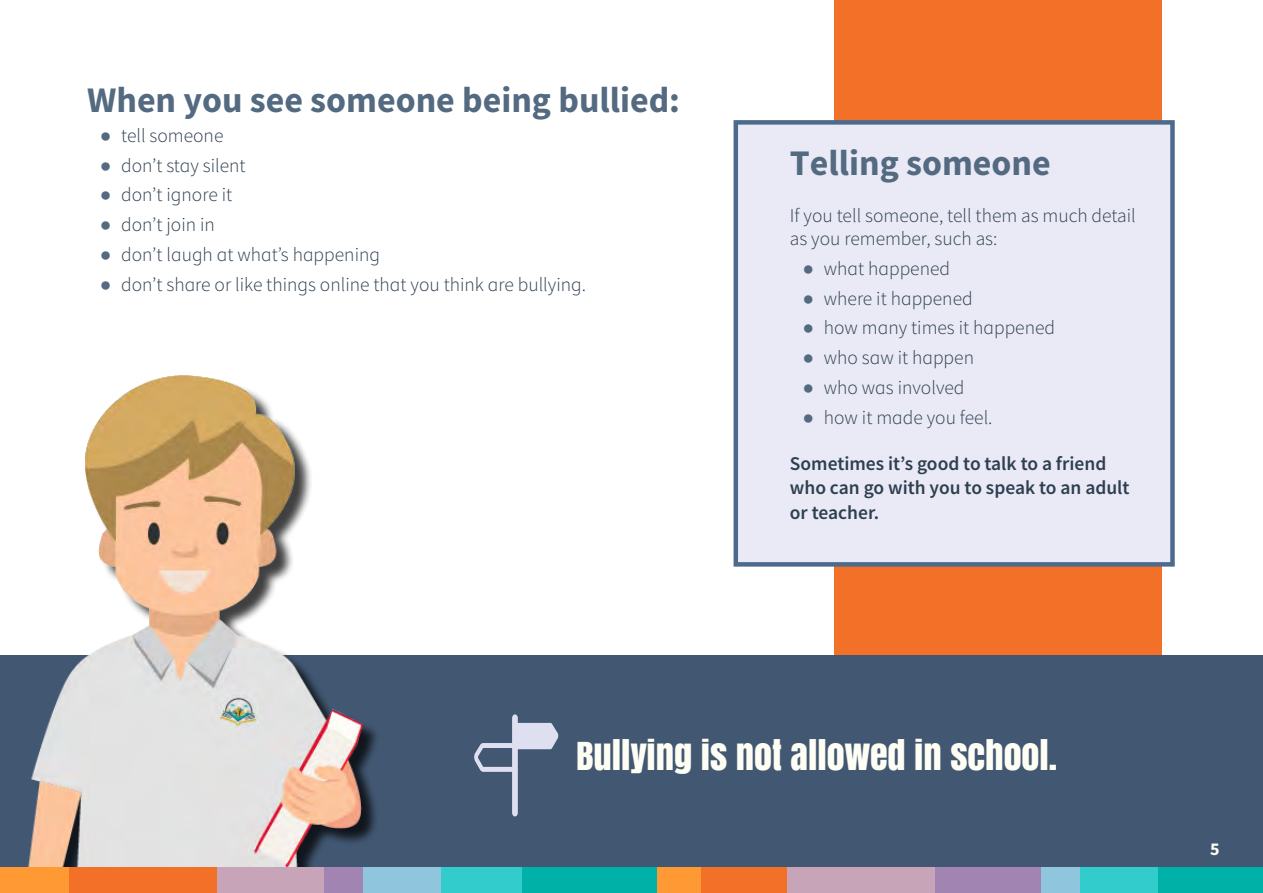
<style>
.page{position:relative;width:1263px;height:893px;background:#fff}
.page>*{position:absolute;margin:0;border:0;box-sizing:border-box;transform-origin:0 0}
.t1{font:700 36px "Source Sans Pro";color:#546a81}
.t2{font:36px "Anton";color:#fffef4}
.t3{font:300 19.5px/23.4px "Source Sans Pro";color:#2e3f4f}
.t4{font:600 19.5px/23.4px "Source Sans Pro";color:#2e3f4f}
.t5{font:700 18px "Source Sans Pro";color:#fffef4}
.s1{font-family:"Arial";font-weight:700;color:#546a81}
</style>
<div class="page">
<div style="left:834px;top:0;width:328px;height:672px;background:#f37029"></div>
<div style="left:0;top:656px;width:1263px;height:237px;background:#425872"></div>
<div style="left:733px;top:120px;width:442px;height:447px;background:#eaeaf6;border:4px solid #4c6b8c"></div>
<svg style="left:474px;top:714px;width:84px;height:102px"></svg>
<div style="left:27px;top:378px;width:353px;height:515px;background:#000;opacity:.75"></div>
<img style="left:24px;top:375px;width:338px;height:492px">
<div style="left:0;top:867px;width:70px;height:26px;background:#f93"></div>
<div style="left:698px;top:867px;width:90px;height:26px;background:#f37029"></div>
<div style="left:362px;top:867px;width:81px;height:26px;background:#8fc6de"></div>
<div style="left:1079px;top:867px;width:82px;height:26px;background:#3cc"></div>
<div style="left:217px;top:867px;width:107px;height:26px;background:#c8a4b9"></div>
<div style="left:934px;top:867px;width:108px;height:26px;background:#a184b2"></div>
<div style="left:520px;top:867px;width:142px;height:26px;background:#00b1a8"></div>
<div style="left:69px;top:867px;width:148px;height:26px;background:#f37029"></div>
<div style="left:787px;top:867px;width:148px;height:26px;background:#c8a4b9"></div>
<div style="left:441px;top:867px;width:81px;height:26px;background:#3cc"></div>
<div style="left:1158px;top:867px;width:105px;height:26px;background:#00b1a8"></div>
<div style="left:324px;top:867px;width:38px;height:26px;background:#a184b2"></div>
<div style="left:1042px;top:867px;width:38px;height:26px;background:#8fc6de"></div>
<div style="left:657px;top:867px;width:43px;height:26px;background:#f93"></div>
<p class="t1" style="left:87px;top:76px;width:594px">When you see someone being bullied:</p>
<p class="t3" style="left:100px;top:124px;width:125px"><span class="s1">●</span> tell someone</p>
<p class="t3" style="left:100px;top:153px;width:147px"><span class="s1">●</span> don’t stay silent</p>
<p class="t3" style="left:100px;top:183px;width:134px"><span class="s1">●</span> don’t ignore it</p>
<p class="t3" style="left:100px;top:213px;width:117px"><span class="s1">●</span> don’t join in</p>
<p class="t3" style="left:100px;top:243px;width:282px"><span class="s1">●</span> don’t laugh at what’s happening</p>
<p class="t3" style="left:100px;top:273px;width:488px"><span class="s1">●</span> don’t share or like things online that you think are bullying.</p>
<p class="t1" style="left:790px;top:138px;width:262px">Telling someone</p>
<p class="t3" style="left:790px;top:203px;width:347px">If you tell someone, tell them as much detail as you remember, such as:</p>
<p class="t3" style="left:803px;top:257px;width:149px"><span class="s1">●</span> what happened</p>
<p class="t3" style="left:803px;top:286px;width:172px"><span class="s1">●</span> where it happened</p>
<p class="t3" style="left:803px;top:316px;width:254px"><span class="s1">●</span> how many times it happened</p>
<p class="t3" style="left:803px;top:346px;width:173px"><span class="s1">●</span> who saw it happen</p>
<p class="t3" style="left:803px;top:376px;width:163px"><span class="s1">●</span> who was involved</p>
<p class="t3" style="left:803px;top:405px;width:191px"><span class="s1">●</span> how it made you feel.</p>
<p class="t4" style="left:790px;top:452px;width:341px">Sometimes it’s good to talk to a friend who can go with you to speak to an adult</p>
<p class="t4" style="left:790px;top:501px;width:91px">or teacher.</p>
<p class="t2" style="left:576px;top:728px;width:482px">BULLYING IS NOT ALLOWED IN SCHOOL.</p>
<p class="t5" style="left:1210px;top:837px;width:11px">5</p>
</div>
